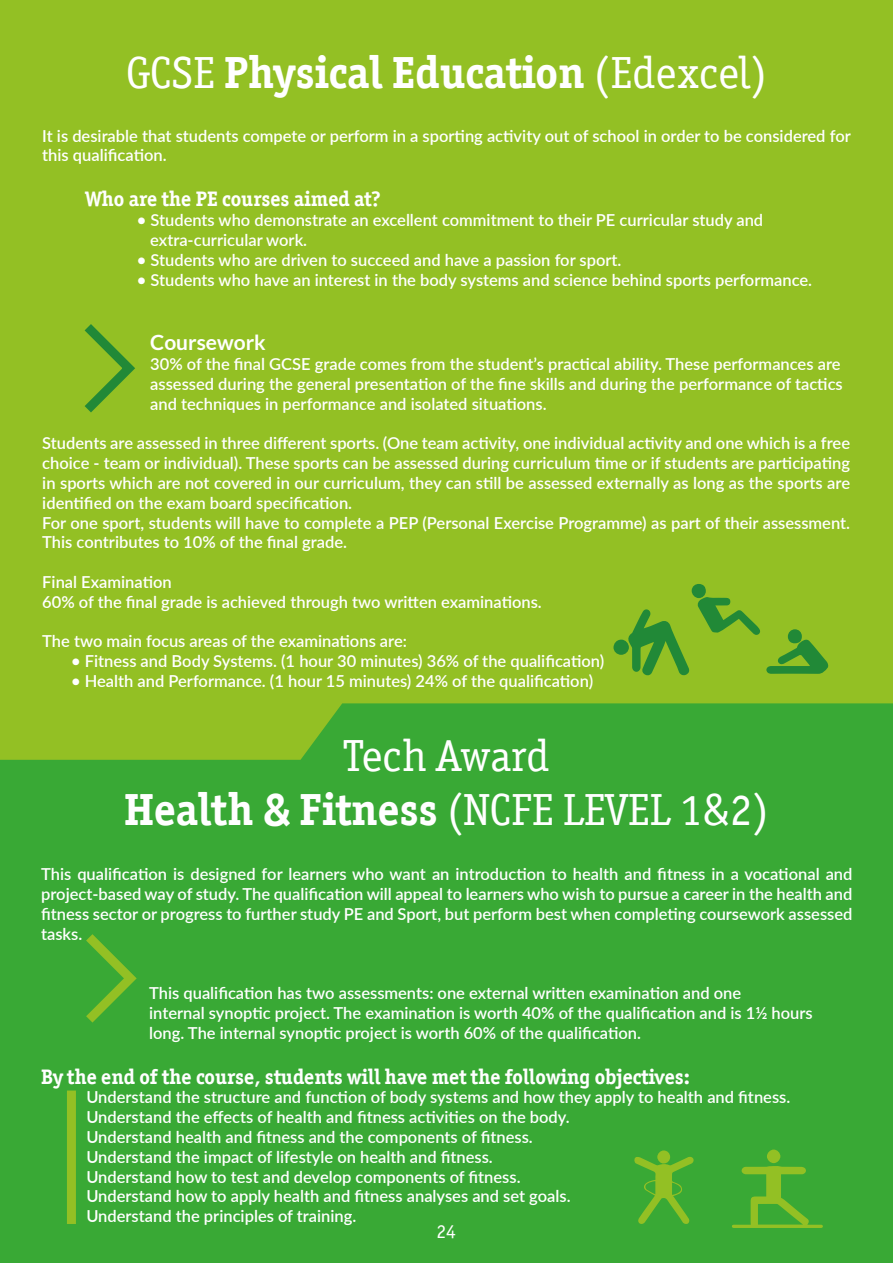
<style>
.page{position:relative;width:893px;height:1263px;background:#93c024}
.page>*{position:absolute;margin:0;border:0;box-sizing:border-box;transform-origin:0 0}
.t1{font:45px/54px "Officina Ser ITC";color:#fff;text-align:center}
.t2{font:700 45px "Officina Ser ITC";color:#fff}
.t3{font:700 21px "Officina Ser ITC";color:#fff}
.t4{font:700 21px "Lato";color:#fff}
.t5{font:19.5px "Officina Sans";color:#fff}
.t6{font:600 16.5px/19.8px "Lato";color:#fff}
.s1{font-weight:400}
.s2{font-weight:700}
</style>
<div class="page">
<div style="left:0;top:703px;width:893px;height:560px;background:#39a935"></div>
<svg style="left:84px;top:324px;width:51px;height:89px"></svg>
<svg style="left:628px;top:609px;width:62px;height:67px"></svg>
<div style="left:613px;top:639px;width:16px;height:16px;background:#218937;border-radius:50%"></div>
<div style="left:692px;top:584px;width:14px;height:14px;background:#218937;border-radius:50%"></div>
<svg style="left:697px;top:597px;width:132px;height:77px"></svg>
<div style="left:788px;top:629px;width:14px;height:14px;background:#218937;border-radius:50%"></div>
<svg style="left:732px;top:1166px;width:91px;height:62px"></svg>
<div style="left:767px;top:1149px;width:13px;height:14px;background:#93c024;border-radius:50%"></div>
<svg style="left:634px;top:1150px;width:60px;height:74px"></svg>
<svg style="left:77px;top:925px;width:66px;height:107px;background:#46ac32"></svg>
<div style="left:67px;top:1090px;width:9px;height:134px;background:#93c024"></div>
<h1 class="t2" style="left:126px;top:45px;width:643px"><span class="s1">GCSE</span> Physical Education <span class="s1">(Edexcel)</span></h1>
<p class="t6" style="left:42px;top:125px;width:810px">It is desirable that students compete or perform in a sporting activity out of school in order to be considered for this qualification.</p>
<p class="t3" style="left:86px;top:186px;width:297px">Who are the PE courses aimed at?</p>
<p class="t6" style="left:150px;top:210px;width:614px;text-indent:-14px">• Students who demonstrate an excellent commitment to their PE curricular study and extra-curricular work.</p>
<p class="t6" style="left:137px;top:249px;width:486px">• Students who are driven to succeed and have a passion for sport.</p>
<p class="t6" style="left:137px;top:269px;width:677px">• Students who have an interest in the body systems and science behind sports performance.</p>
<p class="t4" style="left:150px;top:331px;width:117px">Coursework</p>
<p class="t6" style="left:150px;top:354px;width:694px">30% of the final GCSE grade comes from the student’s practical ability. These performances are assessed during the general presentation of the fine skills and during the performance of tactics and techniques in performance and isolated situations.</p>
<p class="t6" style="left:42px;top:433px;width:809px">Students are assessed in three different sports. (One team activity, one individual activity and one which is a free choice - team or individual). These sports can be assessed during curriculum time or if students are participating in sports which are not covered in our curriculum, they can still be assessed externally as long as the sports are identified on the exam board specification.<br>For one sport, students will have to complete a PEP (Personal Exercise Programme) as part of their assessment.<br>This contributes to 10% of the final grade.</p>
<p class="t6" style="left:42px;top:571px;width:501px">Final Examination<br>60% of the final grade is achieved through two written examinations.</p>
<p class="t6" style="left:42px;top:631px;width:366px">The two main focus areas of the examinations are:</p>
<p class="t6" style="left:71px;top:651px;width:535px">• Fitness and Body Systems. (1 hour 30 minutes) 36% of the qualification)</p>
<p class="t6" style="left:71px;top:670px;width:524px">• Health and Performance. (1 hour 15 minutes) 24% of the qualification)</p>
<h1 class="t1" style="left:124px;top:729px;width:646px">Tech Award<br><span class="s2">Health &amp; Fitness</span> (NCFE LEVEL 1&amp;2)</h1>
<p class="t6" style="left:41px;top:863px;width:813px;text-align:justify">This qualification is designed for learners who want an introduction to health and fitness in a vocational and project-based way of study. The qualification will appeal to learners who wish to pursue a career in the health and fitness sector or progress to further study PE and Sport, but perform best when completing coursework assessed tasks.</p>
<p class="t6" style="left:149px;top:982px;width:665px">This qualification has two assessments: one external written examination and one<br>internal synoptic project. The examination is worth 40% of the qualification and is 1½ hours long. The internal synoptic project is worth 60% of the qualification.</p>
<p class="t3" style="left:41px;top:1063px;width:650px">By the end of the course, students will have met the following objectives:</p>
<p class="t6" style="left:86px;top:1087px;width:705px">Understand the structure and function of body systems and how they apply to health and fitness.<br>Understand the effects of health and fitness activities on the body.<br>Understand health and fitness and the components of fitness.<br>Understand the impact of lifestyle on health and fitness.<br>Understand how to test and develop components of fitness.<br>Understand how to apply health and fitness analyses and set goals.<br>Understand the principles of training.</p>
<p class="t5" style="left:436px;top:1220px;width:21px">24</p>
</div>
